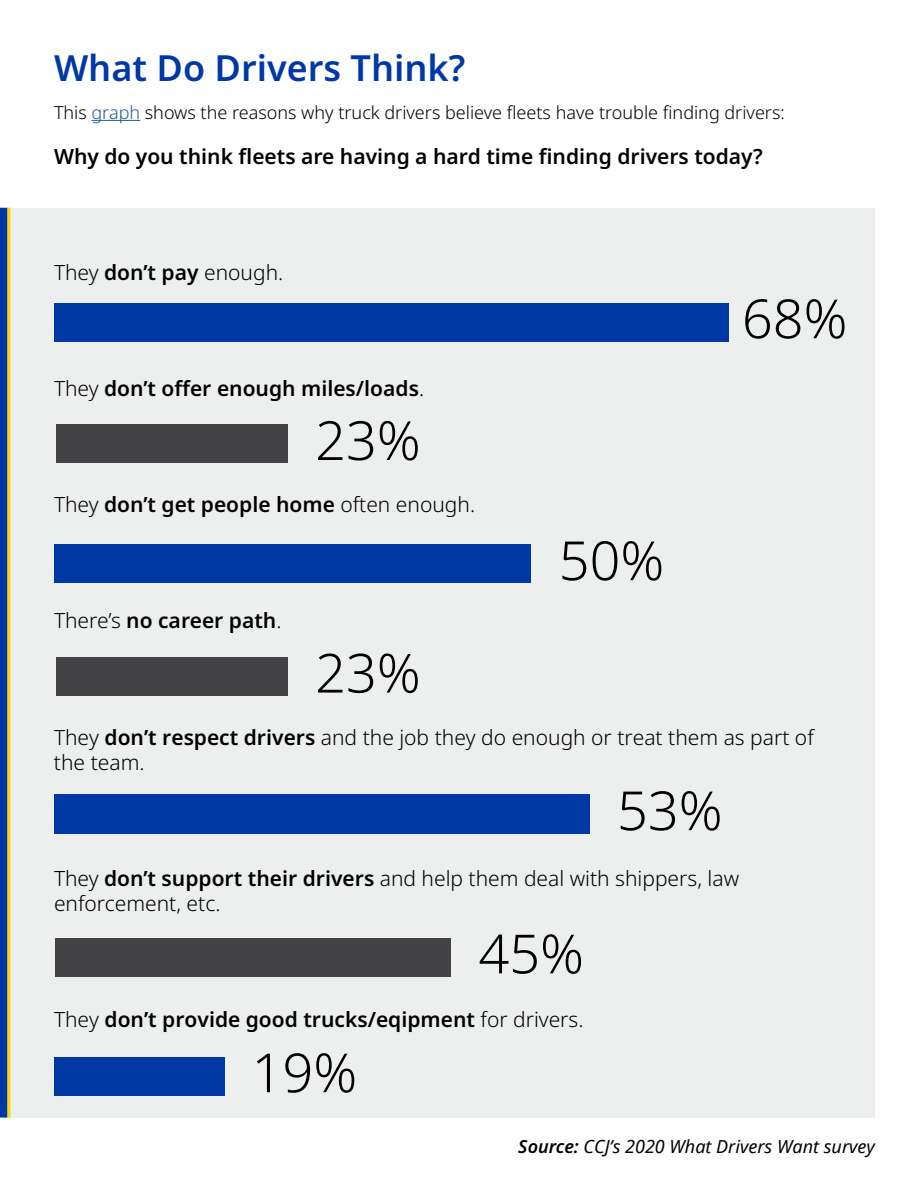
<style>
.page{position:relative;width:918px;height:1188px;background:#fff}
.page>*{position:absolute;margin:0;border:0;box-sizing:border-box;transform-origin:0 0}
.t1{font:300 54px "Noto Sans";color:#000}
.t2{font:600 36px "Noto Sans";color:#0038a6}
.t3{font:600 21px "Noto Sans";color:#000}
.t4{font:300 21px/25.2px "Noto Sans";color:#000}
.t5{font:300 18px "Noto Sans";color:#000}
.t6{font:italic 18px "Noto Sans";color:#000}
.s1{color:#215e9e}
.s2{font-weight:600}
.s3{font-weight:300}
</style>
<div class="page">
<div style="left:0;top:208px;width:875px;height:910px;background:#edeeee"></div>
<hr style="left:92px;top:120px;width:48px;height:1px;background:#215e9e">
<div style="left:54px;top:303px;width:675px;height:39px;background:#0038a6"></div>
<div style="left:55px;top:545px;width:476px;height:38px;background:#0038a6"></div>
<div style="left:54px;top:794px;width:536px;height:39px;background:#0038a6"></div>
<div style="left:54px;top:1057px;width:170px;height:38px;background:#0038a6"></div>
<div style="left:56px;top:425px;width:232px;height:38px;background:#434345"></div>
<div style="left:56px;top:657px;width:232px;height:39px;background:#434345"></div>
<div style="left:55px;top:938px;width:395px;height:38px;background:#434345"></div>
<div style="left:0;top:208px;width:8px;height:910px;background:#0038a6"></div>
<hr style="left:8px;top:208px;width:2px;height:910px;background:#fcd900">
<h2 class="t2" style="left:54px;top:43px;width:413px">What Do Drivers Think?</h2>
<p class="t5" style="left:54px;top:99px;width:732px">This <span class="s1">graph</span> shows the reasons why truck drivers believe fleets have trouble finding drivers:</p>
<p class="t3" style="left:54px;top:142px;width:710px">Why do you think fleets are having a hard time finding drivers today?</p>
<p class="t4" style="left:54px;top:260px;width:231px">They <span class="s2">don’t pay</span> enough.</p>
<p class="t3" style="left:54px;top:374px;width:372px"><span class="s3">They</span> don’t offer enough miles/loads<span class="s3">.</span></p>
<h1 class="t1" style="left:315px;top:402px;width:107px">23%</h1>
<p class="t3" style="left:54px;top:490px;width:423px"><span class="s3">They</span> don’t get people home <span class="s3">often enough.</span></p>
<p class="t3" style="left:54px;top:606px;width:229px"><span class="s3">There’s</span> no career path<span class="s3">.</span></p>
<h1 class="t1" style="left:315px;top:635px;width:107px">23%</h1>
<h1 class="t1" style="left:559px;top:523px;width:107px">50%</h1>
<h1 class="t1" style="left:742px;top:281px;width:107px">68%</h1>
<p class="t4" style="left:54px;top:725px;width:761px">They <span class="s2">don’t respect drivers</span> and the job they do enough or treat them as part of the team.</p>
<h1 class="t1" style="left:617px;top:773px;width:107px">53%</h1>
<p class="t4" style="left:54px;top:866px;width:687px">They <span class="s2">don’t support their drivers</span> and help them deal with shippers, law enforcement, etc.</p>
<h1 class="t1" style="left:478px;top:916px;width:107px">45%</h1>
<p class="t3" style="left:54px;top:1005px;width:531px"><span class="s3">They</span> don’t provide good trucks/eqipment <span class="s3">for drivers.</span></p>
<h1 class="t1" style="left:252px;top:1035px;width:107px">19%</h1>
<p class="t6" style="left:518px;top:1134px;width:358px"><span class="s2">Source:</span> CCJ’s 2020 What Drivers Want survey</p>
</div>
